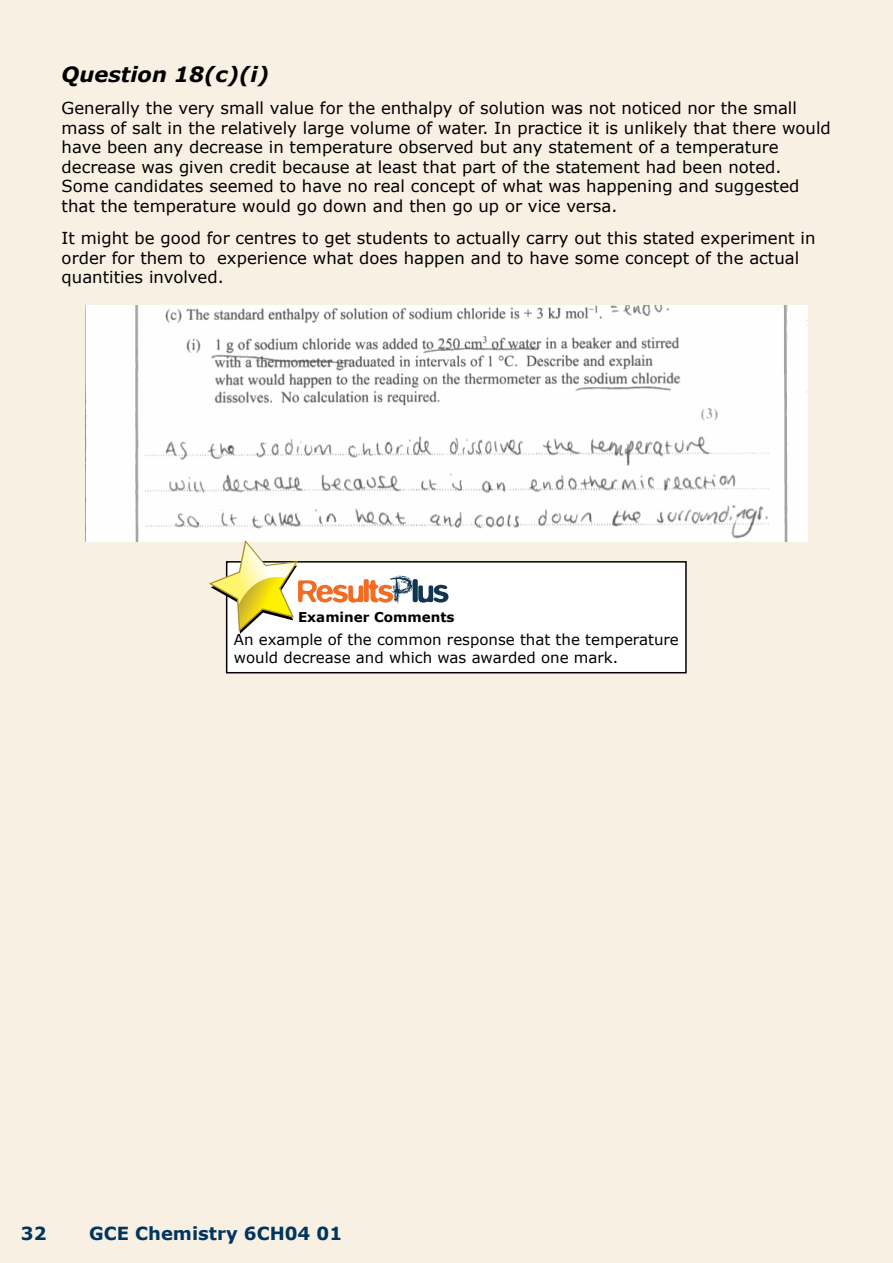
<style>
.page{position:relative;width:893px;height:1263px;background:#f8f0e2}
.page>*{position:absolute;margin:0;border:0;box-sizing:border-box;transform-origin:0 0}
.t1{font:italic 700 21px "Verdana";color:#000}
.t2{font:700 18px "Verdana";color:#00355f}
.t3{font:16.5px/19.5px "Verdana";color:#000}
.t4{font:15px/18px "Verdana";color:#000}
.t5{font:700 13.5px "Verdana";color:#000}
</style>
<div class="page">
<img style="left:85px;top:305px;width:723px;height:236px">
<div style="left:227px;top:562px;width:459px;height:111px;background:#fff"></div>
<div style="left:226px;top:561px;width:461px;height:112px;border:2px solid #000"></div>
<svg style="left:207px;top:539px;width:241px;height:95px"></svg>
<p class="t1" style="left:62px;top:61px;width:209px">Question 18(c)(i)</p>
<p class="t3" style="left:62px;top:98px;width:771px">Generally the very small value for the enthalpy of solution was not noticed nor the small mass of salt in the relatively large volume of water. In practice it is unlikely that there would have been any decrease in temperature observed but any statement of a temperature decrease was given credit because at least that part of the statement had been noted.<br>Some candidates seemed to have no real concept of what was happening and suggested that the temperature would go down and then go up or vice versa.</p>
<p class="t3" style="left:62px;top:228px;width:755px">It might be good for centres to get students to actually carry out this stated experiment in order for them to experience what does happen and to have some concept of the actual quantities involved.</p>
<p class="t5" style="left:298px;top:608px;width:158px">Examiner Comments</p>
<p class="t4" style="left:234px;top:630px;width:447px">An example of the common response that the temperature would decrease and which was awarded one mark.</p>
<p class="t2" style="left:21px;top:1222px;width:27px">32</p>
<p class="t2" style="left:89px;top:1222px;width:255px">GCE Chemistry 6CH04 01</p>
</div>
